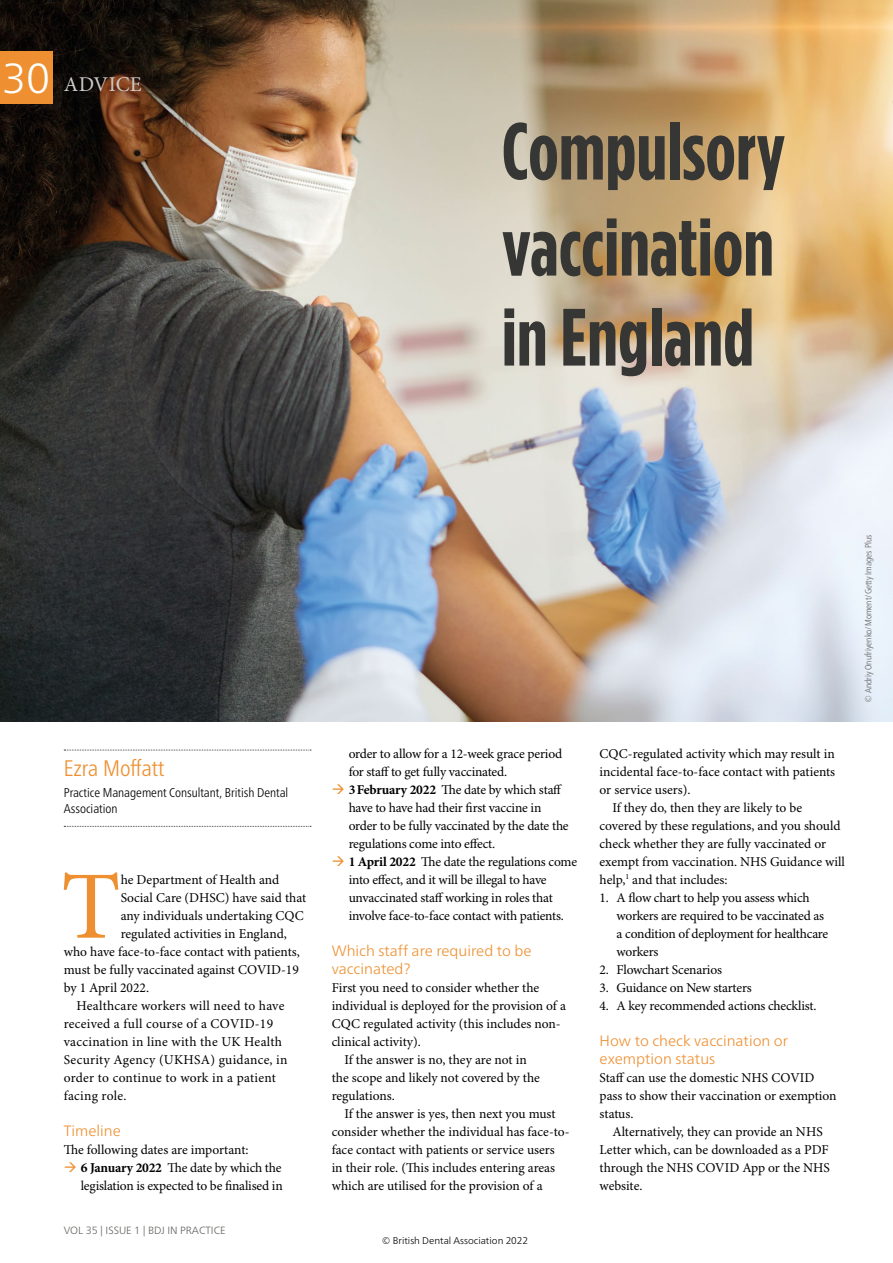
<style>
.page{position:relative;width:893px;height:1263px;background:#fff}
.page>*{position:absolute;margin:0;border:0;box-sizing:border-box;transform-origin:0 0}
.Para_body_drop_cap{font:96.6px "Minion Pro";color:#ee9031}
.Title_headline_colou{font:700 81px/93px "Gotham Condensed";color:#363634}
.NoXML_page_numbers{font:300 42px "Frutiger Neue LT Pro";color:#fff}
.NoXML_author_name{font:300 condensed 22.5px "Frutiger Neue LT Pro";color:#ee9031}
.NoXML_category{font:21px "Minion Pro";letter-spacing:.005em;color:#cdcaca}
.SectionHeading_1_x{font:300 15px/18px "Frutiger Neue LT Pro";color:#ee9031}
.Para_body{font:13.5px/18px "Minion Pro";letter-spacing:-.01em;color:#000}
.Para_body_1st{font:13.5px/18px "Minion Pro";color:#000}
.Para_body_drop_cap-2{font:13.5px "Minion Pro";color:#000}
.Para_body-2{font:13.5px/18px "Minion Pro";letter-spacing:.02em;color:#000}
.NoXML_Biography_auth{font:12.75px/16.5px "Frutiger Neue LT Pro Cn Lt 2";color:#000}
.NoXML_footer{font:300 10.5px "Frutiger Neue LT Pro";color:#656361}
.NoXML_Hidden_for_Onl{font:300 9.75px "Frutiger Neue LT Pro";color:#000}
.Image_Source_credit{font:9px "Frutiger Neue LT Pro Cn Lt 2";color:#656361}
.s1{font-weight:700}
</style>
<div class="page">
<img style="left:0;top:0;width:893px;height:722px">
<div style="left:0;top:51px;width:52px;height:52px;background:#ee9031"></div>
<svg style="left:64px;top:750px;width:247px;height:1px"></svg>
<svg style="left:64px;top:826px;width:247px;height:1px"></svg>
<p class="NoXML_page_numbers" style="left:2px;top:54px;width:50px">30</p>
<p class="NoXML_category" style="left:64px;top:72px;width:79px">ADVICE</p>
<p class="Title_headline_colou" style="left:502px;top:104px;width:285px">Compulsory vaccination in England</p>
<p class="NoXML_author_name" style="left:64px;top:755px;width:102px">Ezra Moffatt</p>
<p class="NoXML_Biography_auth" style="left:64px;top:784px;width:226px">Practice Management Consultant, British Dental<br>Association</p>
<p class="Para_body_drop_cap" style="left:61px;top:849px;width:61px">T</p>
<p class="Para_body_drop_cap-2" style="left:121px;top:871px;width:160px">he Department of Health and</p>
<p class="Para_body_drop_cap-2" style="left:121px;top:889px;width:187px">Social Care (DHSC) have said that</p>
<p class="Para_body_drop_cap-2" style="left:121px;top:907px;width:185px">any individuals undertaking CQC</p>
<p class="Para_body_drop_cap-2" style="left:121px;top:925px;width:168px">regulated activities in England,</p>
<p class="Para_body_drop_cap-2" style="left:64px;top:943px;width:238px">who have face-to-face contact with patients,</p>
<p class="Para_body_drop_cap-2" style="left:64px;top:961px;width:237px">must be fully vaccinated against COVID-19</p>
<p class="Para_body_drop_cap-2" style="left:64px;top:979px;width:87px">by 1 April 2022.</p>
<p class="Para_body-2" style="left:64px;top:997px;width:225px;text-indent:13px">Healthcare workers will need to have received a full course of a COVID-19 vaccination in line with the UK Health<br>Security Agency (UKHSA) guidance, in order to continue to work in a patient facing role.</p>
<p class="SectionHeading_1_x" style="left:64px;top:1121px;width:59px">Timeline</p>
<p class="Para_body_1st" style="left:64px;top:1141px;width:186px">The following dates are important:</p>
<p class="Para_body" style="left:81px;top:1159px;width:203px"><span class="s1">6 January 2022</span> The date by which the legislation is expected to be finalised in</p>
<p class="NoXML_footer" style="left:64px;top:1224px;width:163px">VOL 35 | ISSUE 1 | BDJ IN PRACTICE</p>
<p class="Para_body" style="left:349px;top:745px;width:215px">order to allow for a 12-week grace period for staff to get fully vaccinated.</p>
<p class="Para_body" style="left:349px;top:781px;width:221px"><span class="s1">3February 2022</span> The date by which staff have to have had their first vaccine in order to be fully vaccinated by the date the regulations come into effect.</p>
<p class="Para_body" style="left:349px;top:853px;width:230px"><span class="s1">1 April 2022</span> The date the regulations come into effect, and it will be illegal to have unvaccinated staff working in roles that involve face-to-face contact with patients.</p>
<p class="SectionHeading_1_x" style="left:332px;top:941px;width:202px">Which staff are required to be vaccinated?</p>
<p class="Para_body_1st" style="left:332px;top:979px;width:236px">First you need to consider whether the individual is deployed for the provision of a CQC regulated activity (this includes non&shy;clinical activity).</p>
<p class="Para_body" style="left:332px;top:1051px;width:210px;text-indent:13px">If the answer is no, they are not in the scope and likely not covered by the regulations.</p>
<p class="Para_body" style="left:332px;top:1105px;width:239px;text-indent:13px">If the answer is yes, then next you must consider whether the individual has face-to&shy;face contact with patients or service users<br>in their role. (This includes entering areas which are utilised for the provision of a</p>
<p class="NoXML_Hidden_for_Onl" style="left:382px;top:1235px;width:148px">© British Dental Association 2022</p>
<p class="Para_body" style="left:600px;top:745px;width:237px;text-align:justify">CQC-regulated activity which may result in incidental face-to-face contact with patients or service users).</p>
<p class="Para_body" style="left:600px;top:799px;width:247px;text-indent:13px">If they do, then they are likely to be covered by these regulations, and you should check whether they are fully vaccinated or exempt from vaccination. NHS Guidance will help,<sup>1</sup> and that includes:</p>
<p class="Para_body" style="left:617px;top:889px;width:213px;text-indent:-17px">1. A flow chart to help you assess which workers are required to be vaccinated as a condition of deployment for healthcare workers</p>
<p class="Para_body" style="left:600px;top:961px;width:124px">2. Flowchart Scenarios</p>
<p class="Para_body" style="left:600px;top:979px;width:154px">3. Guidance on New starters</p>
<p class="Para_body" style="left:600px;top:997px;width:218px">4. A key recommended actions checklist.</p>
<p class="SectionHeading_1_x" style="left:600px;top:1031px;width:190px">How to check vaccination or exemption status</p>
<p class="Para_body_1st" style="left:600px;top:1069px;width:239px">Staff can use the domestic NHS COVID pass to show their vaccination or exemption status.</p>
<p class="Para_body" style="left:600px;top:1123px;width:232px;text-indent:13px">Alternatively, they can provide an NHS<br>Letter which, can be downloaded as a PDF through the NHS COVID App or the NHS website.</p>
<p class="Image_Source_credit" style="left:863px;top:703px;width:170px;rotate:-90deg">© Andriy Onufriyenko/Moment/Getty Images Plus</p>
</div>
